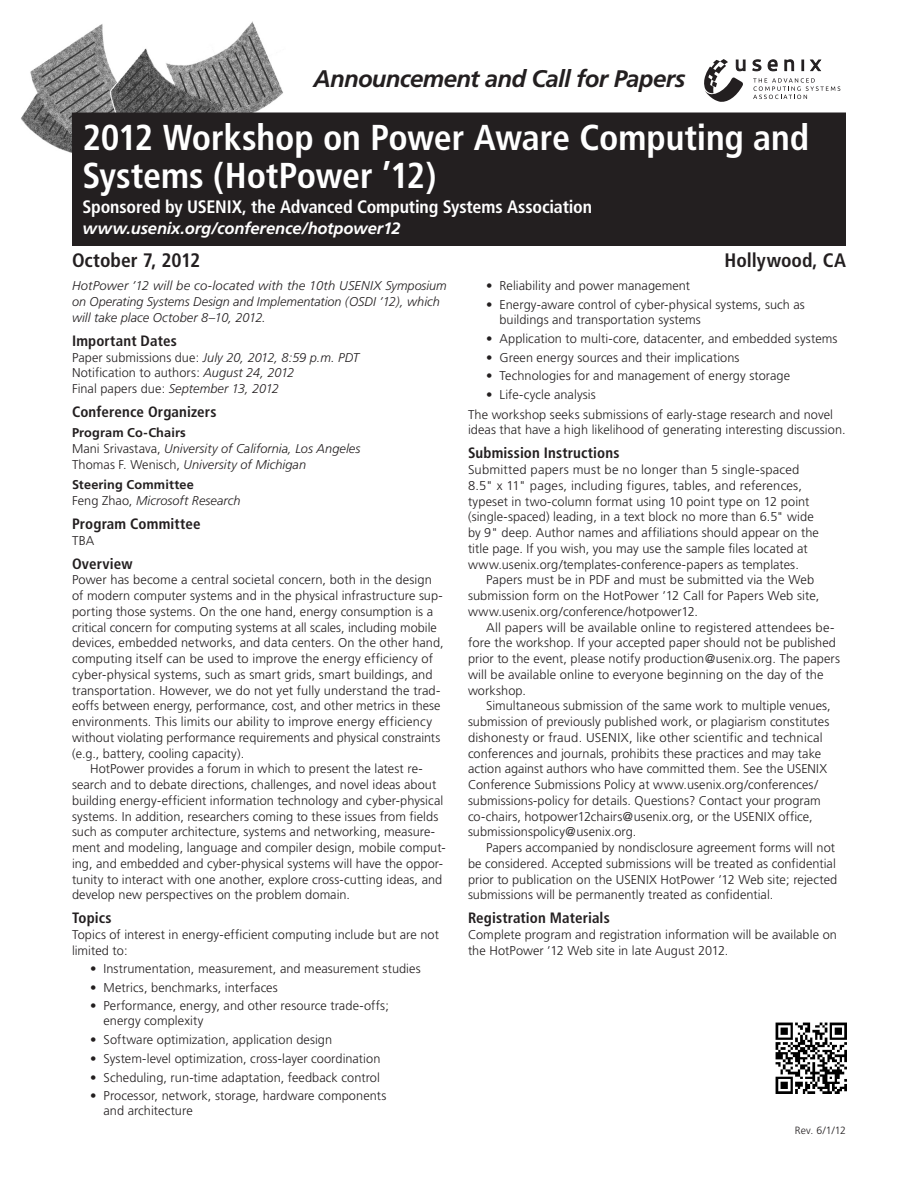
<style>
.page{position:relative;width:918px;height:1188px;background:#fff}
.page>*{position:absolute;margin:0;border:0;box-sizing:border-box;transform-origin:0 0}
.conference_name{font:700 condensed 36px/37.5px "Frutiger";letter-spacing:-.005em;color:#fff}
.announcement{font:italic 700 24px "Frutiger";letter-spacing:-.03em;color:#231f20}
.dates_location{font:700 condensed 19.5px "Frutiger";color:#231f20}
.conference_sponsors{font:700 condensed 18px "Frutiger";letter-spacing:-.01em;color:#fff}
.conference_sponsors-2{font:italic 700 16.5px "Frutiger";letter-spacing:-.01em;color:#fff}
.head{font:700 condensed 15px "Frutiger";letter-spacing:.01em;color:#231f20}
.body_first{font:300 12.75px/15.8px "Frutiger";letter-spacing:.005em;color:#231f20}
.body{font:300 12.75px/15.8px "Frutiger";letter-spacing:.005em;color:#231f20}
.body_first-2{font:italic 300 12.75px/15.8px "Frutiger";letter-spacing:.005em;color:#231f20}
.subhead{font:700 12.75px "Frutiger";letter-spacing:.01em;color:#231f20}
.t1{font:300 10.5px "Frutiger";color:#231f20}
.s1{font-style:normal}
.s2{font-style:italic}
</style>
<div class="page">
<img style="left:21px;top:21px;width:262px;height:132px">
<svg style="left:753px;top:78px;width:87px;height:21px"></svg>
<svg style="left:752px;top:59px;width:26px;height:13px"></svg>
<svg style="left:784px;top:59px;width:10px;height:12px"></svg>
<svg style="left:801px;top:59px;width:21px;height:12px"></svg>
<svg style="left:704px;top:59px;width:42px;height:43px"></svg>
<div style="left:73px;top:113px;width:772px;height:132px;background:#231f20"></div>
<div style="left:72px;top:112px;width:774px;height:134px;border:2px solid #231f20"></div>
<img style="left:775px;top:1022px;width:72px;height:72px">
<p class="announcement" style="left:314px;top:65px;width:373px">Announcement and Call for Papers</p>
<p class="conference_name" style="left:82px;top:119px;width:728px">2012 Workshop on Power Aware Computing and<br>Systems (HotPower ’12)</p>
<p class="conference_sponsors" style="left:82px;top:196px;width:511px">Sponsored by USENIX, the Advanced Computing Systems Association</p>
<p class="conference_sponsors-2" style="left:82px;top:219px;width:320px">www.usenix.org/conference/hotpower12</p>
<p class="dates_location" style="left:72px;top:248px;width:130px">October 7, 2012</p>
<p class="dates_location" style="left:725px;top:248px;width:123px">Hollywood, CA</p>
<p class="body_first-2" style="left:72px;top:278px;width:376px">HotPower ’12 will be co-located with the 10th USENIX Symposium on Operating Systems Design and Implementation (OSDI ’12), which will take place October 8–10, 2012.</p>
<p class="head" style="left:72px;top:332px;width:106px">Important Dates</p>
<p class="body_first-2" style="left:72px;top:349px;width:289px"><span class="s1">Paper submissions due:</span> July 20, 2012, 8:59 p.m. PDT</p>
<p class="body_first" style="left:72px;top:365px;width:224px">Notification to authors: <span class="s2">August 24, 2012</span></p>
<p class="body_first-2" style="left:72px;top:381px;width:209px"><span class="s1">Final papers due:</span> September 13, 2012</p>
<p class="head" style="left:72px;top:403px;width:146px">Conference Organizers</p>
<p class="subhead" style="left:72px;top:426px;width:115px">Program Co-Chairs</p>
<p class="body_first-2" style="left:72px;top:441px;width:290px"><span class="s1">Mani Srivastava,</span> University of California, Los Angeles</p>
<p class="body_first-2" style="left:72px;top:457px;width:236px"><span class="s1">Thomas F. Wenisch,</span> University of Michigan</p>
<p class="subhead" style="left:72px;top:477px;width:123px">Steering Committee</p>
<p class="body_first-2" style="left:72px;top:493px;width:170px"><span class="s1">Feng Zhao,</span> Microsoft Research</p>
<p class="head" style="left:72px;top:515px;width:130px">Program Committee</p>
<p class="body_first" style="left:72px;top:532px;width:24px">TBA</p>
<p class="head" style="left:72px;top:555px;width:62px">Overview</p>
<p class="body_first" style="left:72px;top:572px;width:373px">Power has become a central societal concern, both in the design of modern computer systems and in the physical infrastructure sup&shy;porting those systems. On the one hand, energy consumption is a critical concern for computing systems at all scales, including mobile devices, embedded networks, and data centers. On the other hand, computing itself can be used to improve the energy efficiency of cyber-physical systems, such as smart grids, smart buildings, and transportation. However, we do not yet fully understand the trad&shy;eoffs between energy, performance, cost, and other metrics in these environments. This limits our ability to improve energy efficiency without violating performance requirements and physical constraints (e.g., battery, cooling capacity).</p>
<p class="body" style="left:72px;top:761px;width:375px;text-indent:18px">HotPower provides a forum in which to present the latest re&shy;search and to debate directions, challenges, and novel ideas about building energy-efficient information technology and cyber-physical systems. In addition, researchers coming to these issues from fields such as computer architecture, systems and networking, measure&shy;ment and modeling, language and compiler design, mobile comput&shy;ing, and embedded and cyber-physical systems will have the oppor&shy;tunity to interact with one another, explore cross-cutting ideas, and develop new perspectives on the problem domain.</p>
<p class="head" style="left:72px;top:909px;width:41px">Topics</p>
<p class="body_first" style="left:72px;top:927px;width:368px">Topics of interest in energy-efficient computing include but are not limited to:</p>
<p class="body_first" style="left:90px;top:961px;width:332px">• Instrumentation, measurement, and measurement studies</p>
<p class="body_first" style="left:90px;top:979px;width:189px">• Metrics, benchmarks, interfaces</p>
<p class="body_first" style="left:104px;top:999px;width:287px;line-height:15px;text-indent:-14px">• Performance, energy, and other resource trade-offs; energy complexity</p>
<p class="body_first" style="left:90px;top:1032px;width:244px">• Software optimization, application design</p>
<p class="body_first" style="left:90px;top:1051px;width:292px">• System-level optimization, cross-layer coordination</p>
<p class="body_first" style="left:90px;top:1069px;width:291px">• Scheduling, run-time adaptation, feedback control</p>
<p class="body_first" style="left:104px;top:1089px;width:284px;line-height:15px;text-indent:-14px">• Processor, network, storage, hardware components and architecture</p>
<p class="body_first" style="left:486px;top:278px;width:206px">• Reliability and power management</p>
<p class="body_first" style="left:500px;top:297px;width:307px;line-height:15px;text-indent:-14px">• Energy-aware control of cyber-physical systems, such as buildings and transportation systems</p>
<p class="body_first" style="left:486px;top:331px;width:353px">• Application to multi-core, datacenter, and embedded systems</p>
<p class="body_first" style="left:486px;top:349px;width:255px">• Green energy sources and their implications</p>
<p class="body_first" style="left:486px;top:368px;width:306px">• Technologies for and management of energy storage</p>
<p class="body_first" style="left:486px;top:387px;width:111px">• Life-cycle analysis</p>
<p class="body_first" style="left:468px;top:406px;width:379px">The workshop seeks submissions of early-stage research and novel ideas that have a high likelihood of generating interesting discussion.</p>
<p class="head" style="left:468px;top:444px;width:153px">Submission Instructions</p>
<p class="body_first" style="left:468px;top:462px;width:352px">Submitted papers must be no longer than 5 single-spaced 8.5" x 11" pages, including figures, tables, and references, typeset in two-column format using 10 point type on 12 point (single-spaced) leading, in a text block no more than 6.5" wide by 9" deep. Author names and affiliations should appear on the title page. If you wish, you may use the sample files located at www.usenix.org/templates-conference-papers as templates.</p>
<p class="body" style="left:468px;top:572px;width:353px;text-indent:18px">Papers must be in PDF and must be submitted via the Web submission form on the HotPower ’12 Call for Papers Web site, www.usenix.org/conference/hotpower12.</p>
<p class="body" style="left:468px;top:619px;width:373px;text-indent:18px">All papers will be available online to registered attendees be&shy;fore the workshop. If your accepted paper should not be published prior to the event, please notify production@usenix.org. The papers will be available online to everyone beginning on the day of the workshop.</p>
<p class="body" style="left:468px;top:698px;width:364px;text-indent:18px">Simultaneous submission of the same work to multiple venues, submission of previously published work, or plagiarism constitutes dishonesty or fraud. USENIX, like other scientific and technical conferences and journals, prohibits these practices and may take action against authors who have committed them. See the USENIX Conference Submissions Policy at www.usenix.org/conferences/ submissions-policy for details. Questions? Contact your program co-chairs, hotpower12chairs@usenix.org, or the USENIX office, submissionspolicy@usenix.org.</p>
<p class="body" style="left:468px;top:840px;width:371px;text-indent:18px">Papers accompanied by nondisclosure agreement forms will not be considered. Accepted submissions will be treated as confidential prior to publication on the USENIX HotPower ’12 Web site; rejected submissions will be permanently treated as confidential.</p>
<p class="head" style="left:468px;top:909px;width:143px">Registration Materials</p>
<p class="body_first" style="left:468px;top:927px;width:370px">Complete program and registration information will be available on the HotPower ’12 Web site in late August 2012.</p>
<p class="t1" style="left:795px;top:1124px;width:53px">Rev. 6/1/12</p>
</div>
